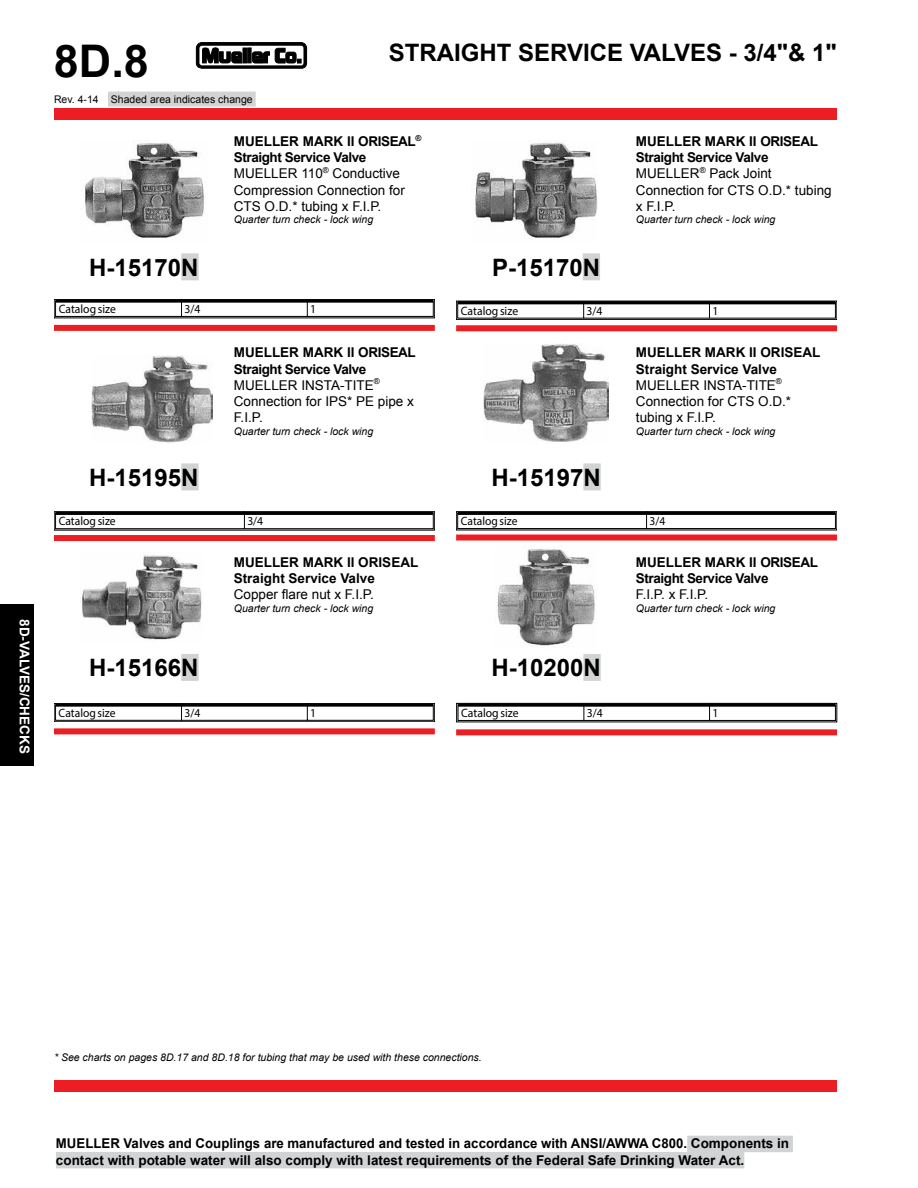
<style>
.page{position:relative;width:918px;height:1188px;background:#fff}
.page>*{position:absolute;margin:0;border:0;box-sizing:border-box;transform-origin:0 0}
.t1{font:700 45px "Arial";color:#000}
.t2{font:700 24px "Arial";color:#000}
.t3{font:13.5px/16.2px "Arial";color:#000}
.t4{font:700 13.5px/16.2px "Arial";color:#000}
.t5{font:700 13.5px/16.2px "Arial";letter-spacing:-.03em;color:#000}
.t6{font:700 13.5px "Arial";color:#fff}
.t7{font:12.15px "Courier";color:#000;scale:.96 1}
.t8{font:12px "Courier";color:#000;scale:.96 1}
.t9{font:italic 10.5px "Arial";color:#000}
.t10{font:10.5px "Arial";color:#000}
.s1{font-weight:700}
</style>
<div class="page">
<div style="left:54px;top:108px;width:783px;height:12px;background:#ed1d24"></div>
<div style="left:54px;top:1080px;width:783px;height:12px;background:#ed1d24"></div>
<svg style="left:195px;top:42px;width:113px;height:27px"></svg>
<div style="left:0;top:604px;width:34px;height:162px;background:#000"></div>
<div style="left:108px;top:92px;width:148px;height:15px;background:#d1d3d4"></div>
<svg style="left:54px;top:299px;width:381px;height:19px"></svg>
<div style="left:54px;top:325px;width:381px;height:6px;background:#ed1d24"></div>
<img style="left:85px;top:142px;width:119px;height:96px">
<div style="left:181px;top:253px;width:18px;height:27px;background:#d1d3d4"></div>
<img style="left:91px;top:356px;width:122px;height:87px">
<div style="left:181px;top:463px;width:18px;height:27px;background:#d1d3d4"></div>
<svg style="left:54px;top:512px;width:381px;height:18px"></svg>
<div style="left:54px;top:535px;width:381px;height:6px;background:#ed1d24"></div>
<svg style="left:54px;top:703px;width:381px;height:19px"></svg>
<div style="left:54px;top:728px;width:381px;height:6px;background:#ed1d24"></div>
<img style="left:82px;top:555px;width:120px;height:85px">
<div style="left:181px;top:654px;width:18px;height:27px;background:#d1d3d4"></div>
<img style="left:475px;top:141px;width:123px;height:97px">
<div style="left:583px;top:253px;width:17px;height:27px;background:#d1d3d4"></div>
<svg style="left:456px;top:301px;width:381px;height:19px"></svg>
<div style="left:456px;top:325px;width:381px;height:6px;background:#ed1d24"></div>
<svg style="left:456px;top:512px;width:381px;height:18px"></svg>
<div style="left:456px;top:535px;width:381px;height:6px;background:#ed1d24"></div>
<img style="left:483px;top:344px;width:126px;height:98px">
<div style="left:583px;top:463px;width:18px;height:27px;background:#d1d3d4"></div>
<img style="left:497px;top:548px;width:98px;height:98px">
<div style="left:583px;top:654px;width:18px;height:27px;background:#d1d3d4"></div>
<svg style="left:456px;top:703px;width:381px;height:19px"></svg>
<div style="left:456px;top:729px;width:381px;height:6px;background:#ed1d24"></div>
<div style="left:687px;top:1136px;width:106px;height:16px;background:#d1d3d4"></div>
<div style="left:56px;top:1152px;width:688px;height:16px;background:#d1d3d4"></div>
<p class="t6" style="left:34px;top:619px;width:136px;rotate:90deg">8D-VALVES/CHECKS</p>
<h1 class="t1" style="left:54px;top:31px;width:97px">8D.8</h1>
<p class="t10" style="left:54px;top:92px;width:200px">Rev. 4-14 Shaded area indicates change</p>
<h2 class="t2" style="left:389px;top:37px;width:450px">STRAIGHT SERVICE VALVES - 3/4"&amp; 1"</h2>
<h2 class="t2" style="left:89px;top:251px;width:111px">H-15170N</h2>
<p class="t3" style="left:234px;top:133px;width:189px"><span class="s1">MUELLER MARK II ORISEAL</span><sup>®<br></sup><span class="s1">Straight Service Valve<br></span>MUELLER 110<sup>®</sup> Conductive<br>Compression Connection for<br>CTS O.D.* tubing x F.I.P.</p>
<p class="t9" style="left:234px;top:213px;width:141px">Quarter turn check - lock wing</p>
<p class="t7" style="left:59px;top:302px;width:61px">Catalog size</p>
<p class="t7" style="left:184px;top:302px;width:18px">3/4</p>
<p class="t7" style="left:310px;top:302px;width:8px">1</p>
<p class="t3" style="left:234px;top:345px;width:184px"><span class="s1">MUELLER MARK II ORISEAL<br>Straight Service Valve<br></span>MUELLER INSTA-TITE<sup>®<br></sup>Connection for IPS* PE pipe x<br>F.I.P.</p>
<p class="t9" style="left:234px;top:424px;width:141px">Quarter turn check - lock wing</p>
<h2 class="t2" style="left:89px;top:461px;width:111px">H-15195N</h2>
<p class="t7" style="left:59px;top:514px;width:61px">Catalog size</p>
<p class="t7" style="left:247px;top:514px;width:18px">3/4</p>
<p class="t4" style="left:234px;top:555px;width:186px">MUELLER MARK II ORISEAL<br>Straight Service Valve</p>
<p class="t3" style="left:234px;top:587px;width:142px">Copper flare nut x F.I.P.</p>
<p class="t9" style="left:234px;top:602px;width:141px">Quarter turn check - lock wing</p>
<h2 class="t2" style="left:89px;top:652px;width:111px">H-15166N</h2>
<p class="t8" style="left:59px;top:706px;width:61px">Catalog size</p>
<p class="t8" style="left:184px;top:706px;width:18px">3/4</p>
<p class="t8" style="left:310px;top:706px;width:8px">1</p>
<p class="t3" style="left:636px;top:133px;width:197px"><span class="s1">MUELLER MARK II ORISEAL<br>Straight Service Valve<br></span>MUELLER<sup>®</sup> Pack Joint<br>Connection for CTS O.D.* tubing x F.I.P.</p>
<p class="t9" style="left:636px;top:213px;width:141px">Quarter turn check - lock wing</p>
<h2 class="t2" style="left:492px;top:251px;width:110px">P-15170N</h2>
<p class="t7" style="left:461px;top:303px;width:61px">Catalog size</p>
<p class="t7" style="left:587px;top:303px;width:18px">3/4</p>
<p class="t7" style="left:712px;top:303px;width:8px">1</p>
<p class="t3" style="left:636px;top:345px;width:186px"><span class="s1">MUELLER MARK II ORISEAL<br>Straight Service Valve<br></span>MUELLER INSTA-TITE<sup>®<br></sup>Connection for CTS O.D.* tubing x F.I.P.</p>
<p class="t9" style="left:636px;top:424px;width:141px">Quarter turn check - lock wing</p>
<h2 class="t2" style="left:491px;top:461px;width:111px">H-15197N</h2>
<p class="t8" style="left:461px;top:514px;width:61px">Catalog size</p>
<p class="t8" style="left:649px;top:514px;width:18px">3/4</p>
<p class="t5" style="left:636px;top:554px;width:184px">MUELLER MARK II ORISEAL<br>Straight Service Valve</p>
<p class="t3" style="left:636px;top:586px;width:74px">F.I.P. x F.I.P.</p>
<p class="t9" style="left:636px;top:601px;width:141px">Quarter turn check - lock wing</p>
<h2 class="t2" style="left:491px;top:652px;width:111px">H-10200N</h2>
<p class="t7" style="left:461px;top:706px;width:61px">Catalog size</p>
<p class="t7" style="left:587px;top:706px;width:18px">3/4</p>
<p class="t7" style="left:713px;top:706px;width:8px">1</p>
<p class="t9" style="left:54px;top:1051px;width:429px">* See charts on pages 8D.17 and 8D.18 for tubing that may be used with these connections.</p>
<p class="t4" style="left:56px;top:1136px;width:735px">MUELLER Valves and Couplings are manufactured and tested in accordance with ANSI/AWWA C800. Components in contact with potable water will also comply with latest requirements of the Federal Safe Drinking Water Act.</p>
</div>
